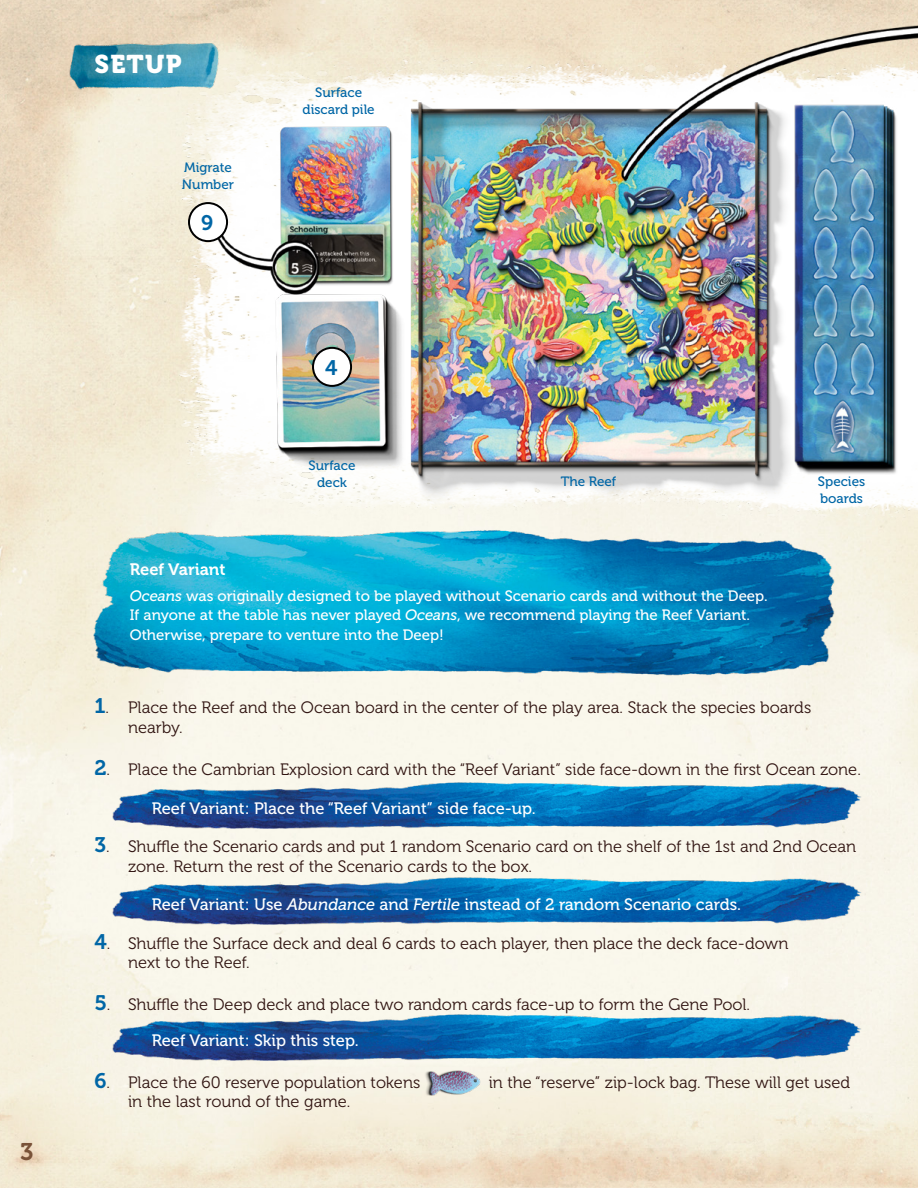
<style>
.page{position:relative;width:918px;height:1188px;background:#fff}
.page>*{position:absolute;margin:0;border:0;box-sizing:border-box;transform-origin:0 0}
.t1{font:25.5px "Museo 900";letter-spacing:.05em;color:#fff}
.t2{font:24px "Museo 700";color:#795238}
.t3{font:21px "Museo 700";color:#0066a6}
.t4{font:16.5px/19.5px "Museo 300";color:#301411}
.t5{font:16.5px "Museo 500";color:#fff}
.t6{font:16.5px "Museo 700";color:#fff}
.t7{font:15px/19.5px "Museo 500";color:#fff}
.t8{font:13.5px/16.5px "Museo 500";color:#0066a6;text-align:center}
.s1{font-style:italic}
.s2{font-family:"Museo 700";font-size:21px;color:#0066a6}
</style>
<div class="page">
<img style="left:86px;top:528px;width:756px;height:147px">
<img style="left:123px;top:6px;width:795px;height:503px">
<div style="left:313px;top:348px;width:38px;height:38px;background:#fff;border-radius:50%"></div>
<div style="left:312px;top:347px;width:40px;height:40px;border:2px solid #000;border-radius:50%"></div>
<div style="left:189px;top:203px;width:38px;height:38px;background:#fff;border-radius:50%"></div>
<div style="left:188px;top:202px;width:40px;height:40px;border:2px solid #000;border-radius:50%"></div>
<img style="left:63px;top:34px;width:164px;height:61px">
<img style="left:425px;top:1070px;width:59px;height:27px">
<img style="left:108px;top:779px;width:769px;height:51px">
<img style="left:108px;top:874px;width:769px;height:51px">
<img style="left:108px;top:1011px;width:769px;height:51px">
<h2 class="t2" style="left:20px;top:1139px;width:15px">3</h2>
<h1 class="t1" style="left:94px;top:50px;width:89px">SETUP</h1>
<p class="t8" style="left:182px;top:160px;width:54px;text-align:left">Migrate<br>Number</p>
<p class="t3" style="left:201px;top:211px;width:14px">9</p>
<p class="t8" style="left:303px;top:85px;width:74px">Surface discard pile</p>
<p class="t3" style="left:325px;top:356px;width:14px">4</p>
<p class="t8" style="left:309px;top:458px;width:48px">Surface deck</p>
<p class="t8" style="left:561px;top:474px;width:57px">The Reef</p>
<p class="t6" style="left:130px;top:560px;width:97px">Reef Variant</p>
<p class="t7" style="left:130px;top:586px;width:639px"><span class="s1">Oceans</span> was originally designed to be played without Scenario cards and without the Deep.<br>If anyone at the table has never played <span class="s1">Oceans</span>, we recommend playing the Reef Variant.<br>Otherwise, prepare to venture into the Deep!</p>
<p class="t8" style="left:818px;top:473px;width:49px;text-align:left">Species boards</p>
<p class="t4" style="left:128px;top:698px;width:685px;text-indent:-34px"><span class="s2">1</span>. Place the Reef and the Ocean board in the center of the play area. Stack the species boards nearby.</p>
<p class="t4" style="left:94px;top:760px;width:768px"><span class="s2">2</span>. Place the Cambrian Explosion card with the “Reef Variant” side face-down in the first Ocean zone.</p>
<p class="t5" style="left:152px;top:799px;width:386px">Reef Variant: Place the “Reef Variant” side face-up.</p>
<p class="t4" style="left:128px;top:837px;width:730px;text-indent:-34px"><span class="s2">3</span>. Shuffle the Scenario cards and put 1 random Scenario card on the shelf of the 1st and 2nd Ocean zone. Return the rest of the Scenario cards to the box.</p>
<p class="t5" style="left:152px;top:895px;width:591px">Reef Variant: Use <span class="s1">Abundance</span> and <span class="s1">Fertile</span> instead of 2 random Scenario cards.</p>
<p class="t4" style="left:128px;top:934px;width:662px;text-indent:-34px"><span class="s2">4</span>. Shuffle the Surface deck and deal 6 cards to each player, then place the deck face-down next to the Reef.</p>
<p class="t4" style="left:94px;top:995px;width:657px"><span class="s2">5</span>. Shuffle the Deep deck and place two random cards face-up to form the Gene Pool.</p>
<p class="t5" style="left:152px;top:1032px;width:209px">Reef Variant: Skip this step.</p>
<p class="t4" style="left:94px;top:1073px;width:327px"><span class="s2">6</span>. Place the 60 reserve population tokens</p>
<p class="t4" style="left:489px;top:1073px;width:363px">in the “reserve” zip-lock bag. These will get used</p>
<p class="t4" style="left:128px;top:1092px;width:224px">in the last round of the game.</p>
</div>
